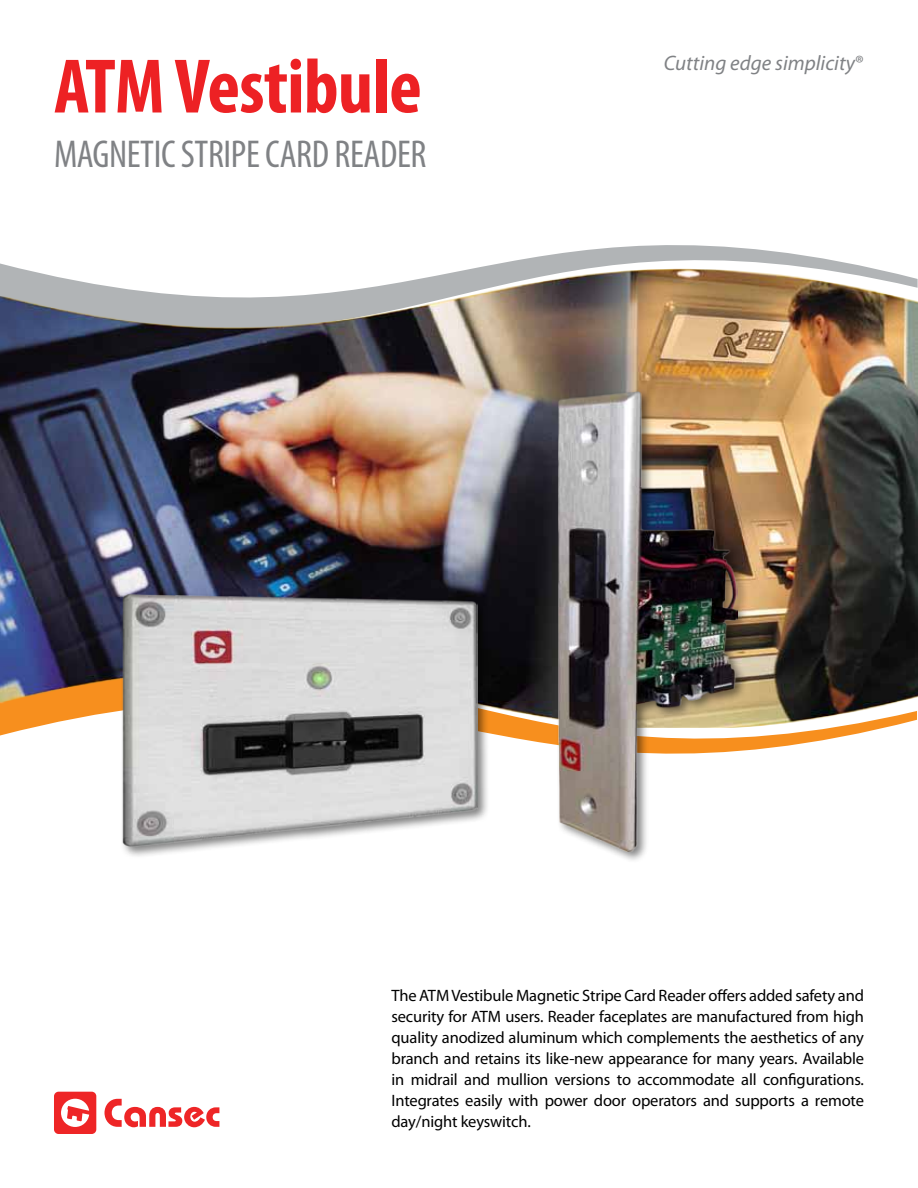
<style>
.page{position:relative;width:918px;height:1188px;background:#fff}
.page>*{position:absolute;margin:0;border:0;box-sizing:border-box;transform-origin:0 0}
.t1{font:700 condensed 78px "Myriad Pro";letter-spacing:-.01em;color:#ed2124}
.t2{font:condensed 39px "Myriad Pro";letter-spacing:-.01em;color:#808285}
.t3{font:italic 21px "Myriad Pro";color:#808285}
.t4{font:16.5px/21px "Myriad Pro";letter-spacing:-.01em;color:#000;text-align:justify}
.s1{font-style:normal}
</style>
<div class="page">
<svg style="left:0;top:727px;width:887px;height:23px"></svg>
<svg style="left:0;top:245px;width:875px;height:24px"></svg>
<img style="left:0;top:269px;width:918px;height:458px">
<div style="left:120px;top:592px;width:370px;height:267px;background:#000;opacity:.5"></div>
<img style="left:123px;top:595px;width:355px;height:252px">
<div style="left:556px;top:388px;width:194px;height:476px;background:#000;opacity:.5"></div>
<img style="left:559px;top:392px;width:179px;height:460px">
<svg style="left:54px;top:1092px;width:42px;height:42px"></svg>
<svg style="left:104px;top:1099px;width:115px;height:28px"></svg>
<h1 class="t1" style="left:54px;top:38px;width:369px">ATM Vestibule</h1>
<h2 class="t2" style="left:54px;top:131px;width:374px">MAGNETIC STRIPE CARD READER</h2>
<p class="t3" style="left:664px;top:50px;width:202px">Cutting edge simplicity<span class="s1">®</span></p>
<p class="t4" style="left:392px;top:984px;width:474px">The ATM Vestibule Magnetic Stripe Card Reader offers added safety and security for ATM users. Reader faceplates are manufactured from high quality anodized aluminum which complements the aesthetics of any branch and retains its like-new appearance for many years. Available in midrail and mullion versions to accommodate all configurations.<br>Integrates easily with power door operators and supports a remote day/night keyswitch.</p>
</div>
